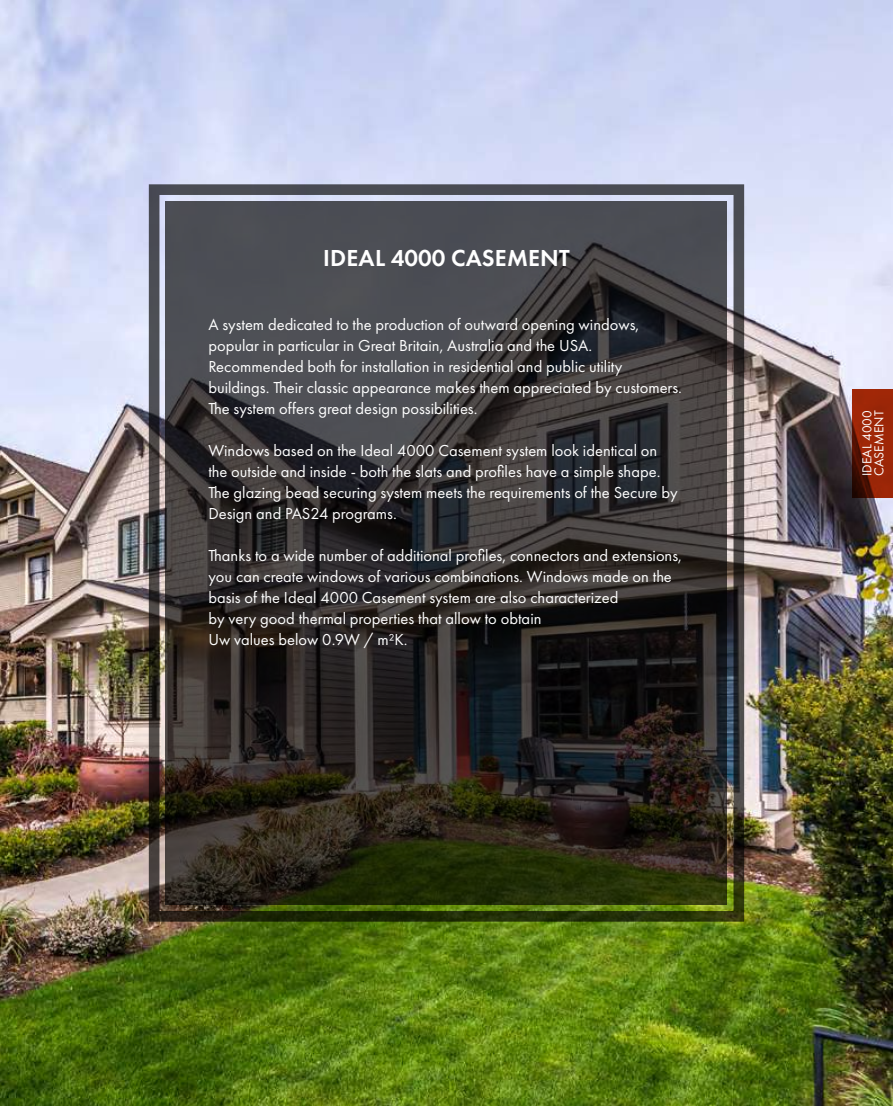
<style>
.page{position:relative;width:893px;height:1106px;background:#fff}
.page>*{position:absolute;margin:0;border:0;box-sizing:border-box;transform-origin:0 0}
.t1{font:600 24px "Futura PT";letter-spacing:.01em;color:#fff}
.t2{font:16.5px/21px "Futura PT";color:#fff}
.t3{font:13.5px/12px "Futura PT";letter-spacing:.01em;color:#fff}
</style>
<div class="page">
<img style="left:0;top:0;width:893px;height:1106px">
<svg style="left:852px;top:389px;width:41px;height:108px;background:#8c2106"></svg>
<img style="left:149px;top:184px;width:595px;height:737px">
<svg style="left:166px;top:201px;width:561px;height:703px;background:#33312f"></svg>
<h1 class="t1" style="left:323px;top:243px;width:248px">IDEAL 4000 CASEMENT</h1>
<p class="t2" style="left:208px;top:314px;width:475px">A system dedicated to the production of outward opening windows, popular in particular in Great Britain, Australia and the USA.<br>Recommended both for installation in residential and public utility buildings. Their classic appearance makes them appreciated by customers.<br>The system offers great design possibilities.</p>
<p class="t2" style="left:208px;top:440px;width:471px">Windows based on the Ideal 4000 Casement system look identical on the outside and inside - both the slats and profiles have a simple shape.<br>The glazing bead securing system meets the requirements of the Secure by Design and PAS24 programs.</p>
<p class="t2" style="left:208px;top:545px;width:475px">Thanks to a wide number of additional profiles, connectors and extensions, you can create windows of various combinations. Windows made on the basis of the Ideal 4000 Casement system are also characterized<br>by very good thermal properties that allow to obtain<br>Uw values below 0.9W / m²K.</p>
<p class="t3" style="left:861px;top:476px;width:68px;rotate:-90deg">IDEAL 4000<br>CASEMENT</p>
</div>
